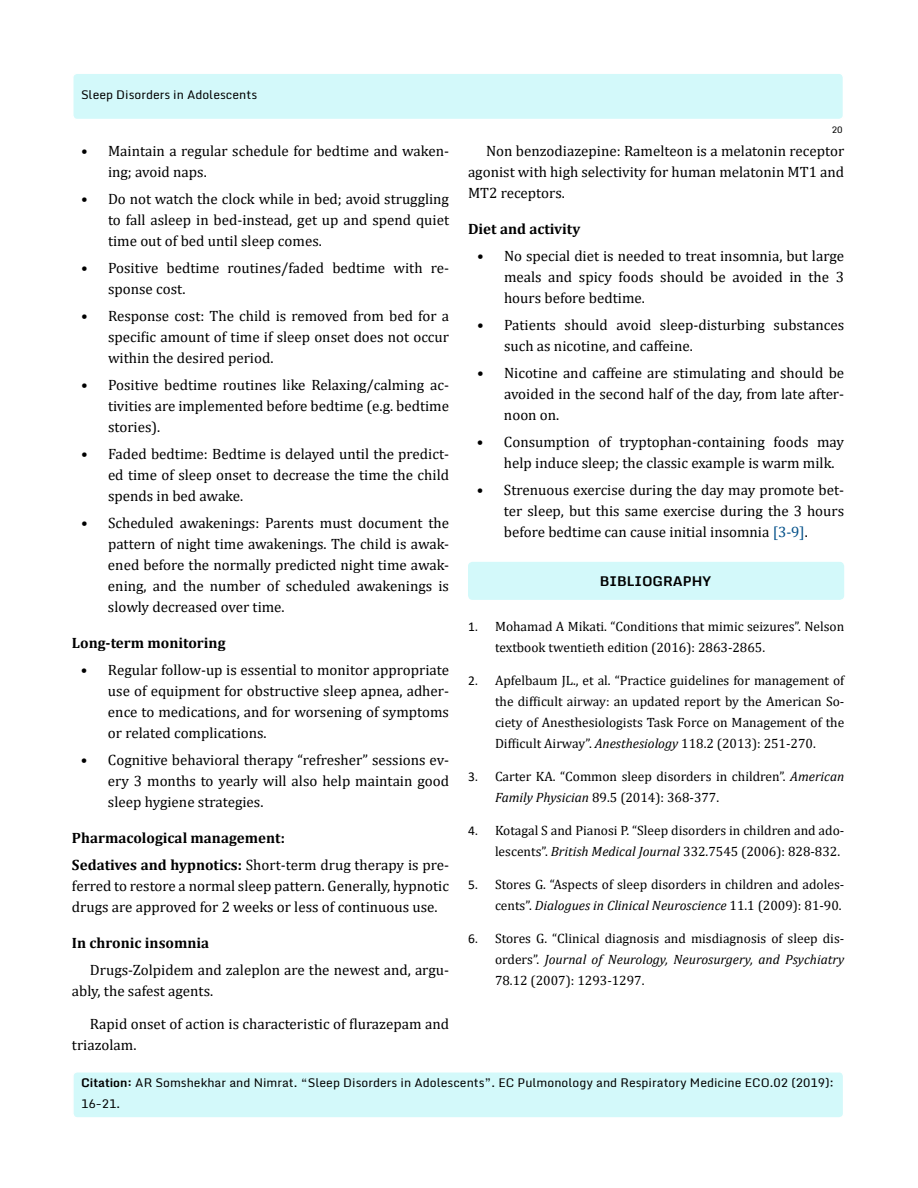
<style>
.page{position:relative;width:918px;height:1188px;background:#fff}
.page>*{position:absolute;margin:0;border:0;box-sizing:border-box;transform-origin:0 0}
.t1{font:15px/21px "Cambria";color:#000;text-align:justify}
.t2{font:700 15px/27px "Cambria";color:#000}
.t3{font:13.5px/21px "Cambria";color:#000}
.t4{font:700 13.5px "Monda";color:#000}
.t5{font:12px/21px "Monda";color:#000}
.t6{font:9px "Monda";color:#000}
.s1{font-weight:400}
.s2{color:#035089}
.s3{font-family:"Calibri"}
.s4{font-style:italic}
.s5{font-weight:700}
</style>
<div class="page">
<div style="left:73px;top:73px;width:770px;height:47px;background:#d3f9fa;border-radius:4px"></div>
<div style="left:72px;top:72px;width:772px;height:48px;border:2px solid #fff;border-radius:4px"></div>
<div style="left:73px;top:1072px;width:771px;height:46px;background:#d3f9fa;border-radius:4px"></div>
<div style="left:72px;top:1071px;width:772px;height:48px;border:2px solid #fff;border-radius:4px"></div>
<div style="left:468px;top:562px;width:376px;height:38px;background:#d3f9fa;border-radius:4px"></div>
<p class="t5" style="left:81px;top:85px;width:178px">Sleep Disorders in Adolescents</p>
<p class="t1" style="left:108px;top:140px;width:343px;text-indent:-27px">• Maintain a regular schedule for bedtime and waken&shy;ing; avoid naps.</p>
<p class="t1" style="left:108px;top:188px;width:343px;text-indent:-27px">• Do not watch the clock while in bed; avoid struggling to fall asleep in bed-instead, get up and spend quiet time out of bed until sleep comes.</p>
<p class="t1" style="left:108px;top:257px;width:343px;text-indent:-27px">• Positive bedtime routines/faded bedtime with re&shy;sponse cost.</p>
<p class="t1" style="left:108px;top:305px;width:343px;text-indent:-27px">• Response cost: The child is removed from bed for a specific amount of time if sleep onset does not occur within the desired period.</p>
<p class="t1" style="left:108px;top:374px;width:343px;text-indent:-27px">• Positive bedtime routines like Relaxing/calming ac&shy;tivities are implemented before bedtime (e.g. bedtime stories).</p>
<p class="t1" style="left:108px;top:443px;width:343px;text-indent:-27px">• Faded bedtime: Bedtime is delayed until the predict&shy;ed time of sleep onset to decrease the time the child spends in bed awake.</p>
<p class="t1" style="left:108px;top:512px;width:343px;text-indent:-27px">• Scheduled awakenings: Parents must document the pattern of night time awakenings. The child is awak&shy;ened before the normally predicted night time awak&shy;ening, and the number of scheduled awakenings is slowly decreased over time.</p>
<p class="t2" style="left:72px;top:629px;width:155px">Long-term monitoring</p>
<p class="t1" style="left:108px;top:659px;width:343px;text-indent:-27px">• Regular follow-up is essential to monitor appropriate use of equipment for obstructive sleep apnea, adher&shy;ence to medications, and for worsening of symptoms or related complications.</p>
<p class="t1" style="left:108px;top:749px;width:343px;text-indent:-27px">• Cognitive behavioral therapy “refresher” sessions ev&shy;ery 3 months to yearly will also help maintain good sleep hygiene strategies.</p>
<p class="t2" style="left:72px;top:824px;width:379px">Pharmacological management:<br>Sedatives and hypnotics: <span class="s1">Short-term drug therapy is pre-</span></p>
<p class="t1" style="left:72px;top:875px;width:379px">ferred to restore a normal sleep pattern. Generally, hypnotic drugs are approved for 2 weeks or less of continuous use.</p>
<p class="t2" style="left:72px;top:929px;width:139px">In chronic insomnia</p>
<p class="t1" style="left:72px;top:959px;width:379px;text-indent:18px">Drugs-Zolpidem and zaleplon are the newest and, argu&shy;ably, the safest agents.</p>
<p class="t1" style="left:72px;top:1013px;width:379px;text-indent:18px">Rapid onset of action is characteristic of flurazepam and triazolam.</p>
<p class="t6" style="left:832px;top:123px;width:12px">20</p>
<p class="t1" style="left:468px;top:140px;width:378px;text-indent:18px">Non benzodiazepine: Ramelteon is a melatonin receptor agonist with high selectivity for human melatonin MT1 and MT2 receptors.</p>
<p class="t2" style="left:468px;top:215px;width:114px">Diet and activity</p>
<p class="t1" style="left:504px;top:245px;width:342px;text-indent:-27px">• No special diet is needed to treat insomnia, but large meals and spicy foods should be avoided in the 3 hours before bedtime.</p>
<p class="t1" style="left:504px;top:314px;width:342px;text-indent:-27px">• Patients should avoid sleep-disturbing substances such as nicotine, and caffeine.</p>
<p class="t1" style="left:504px;top:362px;width:342px;text-indent:-27px">• Nicotine and caffeine are stimulating and should be avoided in the second half of the day, from late after&shy;noon on.</p>
<p class="t1" style="left:504px;top:431px;width:342px;text-indent:-27px">• Consumption of tryptophan-containing foods may help induce sleep; the classic example is warm milk.</p>
<p class="t1" style="left:504px;top:479px;width:342px;text-indent:-27px">• Strenuous exercise during the day may promote bet&shy;ter sleep, but this same exercise during the 3 hours before bedtime can cause initial insomnia <span class="s2">[3-9]</span>.</p>
<p class="t4" style="left:600px;top:569px;width:113px">BIBLIOGRAPHY</p>
<p class="t3" style="left:495px;top:616px;width:351px;text-indent:-27px"><span class="s3">1.</span> Mohamad A Mikati. “Conditions that mimic seizures”. Nelson textbook twentieth edition (2016): 2863-2865.</p>
<p class="t3" style="left:495px;top:670px;width:351px;text-align:justify;text-indent:-27px"><span class="s3">2.</span> Apfelbaum JL., et al. “Practice guidelines for management of the difficult airway: an updated report by the American So&shy;ciety of Anesthesiologists Task Force on Management of the Difficult Airway”. <span class="s4">Anesthesiology</span> 118.2 (2013): 251-270.</p>
<p class="t3" style="left:495px;top:766px;width:351px;text-indent:-27px"><span class="s3">3.</span> Carter KA. “Common sleep disorders in children”. <span class="s4">American<br>Family Physician</span> 89.5 (2014): 368-377.</p>
<p class="t3" style="left:495px;top:820px;width:351px;text-indent:-27px"><span class="s3">4.</span> Kotagal S and Pianosi P. “Sleep disorders in children and ado&shy;lescents”. <span class="s4">British Medical Journal</span> 332.7545 (2006): 828-832.</p>
<p class="t3" style="left:468px;top:874px;width:378px;text-align:right"><span class="s3">5.</span> Stores G. “Aspects of sleep disorders in children and adoles&shy;cents”. <span class="s4">Dialogues in Clinical Neuroscience</span> 11.1 (2009): 81-90.</p>
<p class="t3" style="left:495px;top:928px;width:351px;text-align:justify;text-indent:-27px"><span class="s3">6.</span> Stores G. “Clinical diagnosis and misdiagnosis of sleep dis&shy;orders”. <span class="s4">Journal of Neurology, Neurosurgery, and Psychiatry </span>78.12 (2007): 1293-1297.</p>
<p class="t5" style="left:81px;top:1073px;width:754px"><span class="s5">Citation:</span> AR Somshekhar and Nimrat. “Sleep Disorders in Adolescents”. EC Pulmonology and Respiratory Medicine ECO.02 (2019):<br>16-21.</p>
</div>
